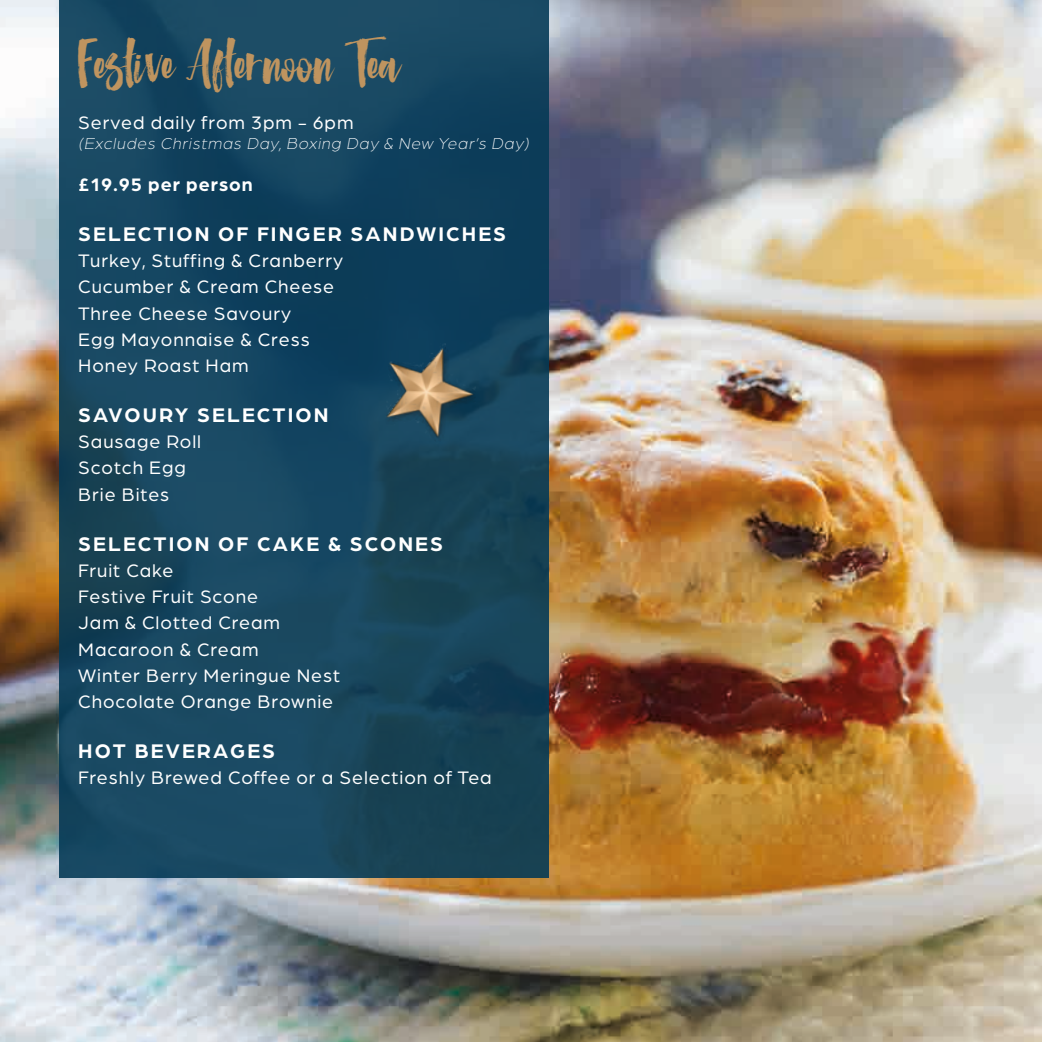
<style>
.page{position:relative;width:1042px;height:1042px;background:#fff}
.page>*{position:absolute;margin:0;border:0;box-sizing:border-box;transform-origin:0 0}
.t1{font:47.25px "Glamz";color:#bf945f}
.t2{font:700 21px "Arboria";letter-spacing:.1em;color:#fff}
.t3{font:19.25px/26.2px "Arboria";letter-spacing:.05em;color:#fff}
.t4{font:700 19.25px "Arboria";letter-spacing:.05em;color:#fff}
.t5{font:italic 300 16.8px "Arboria";color:#fff}
</style>
<div class="page">
<img style="left:0;top:0;width:1042px;height:1042px">
<div style="left:59px;top:0;width:489px;height:877px;background:linear-gradient(to bottom,#134461,#19455b)"></div>
<img style="left:377px;top:325px;width:102px;height:139px">
<h1 class="t1" style="left:78px;top:35px;width:321px">Festive Afternoon Tea</h1>
<p class="t3" style="left:78px;top:109px;width:277px">Served daily from 3pm - 6pm</p>
<p class="t5" style="left:78px;top:133px;width:455px">(Excludes Christmas Day, Boxing Day &amp; New Year’s Day)</p>
<p class="t4" style="left:78px;top:171px;width:176px">£19.95 per person</p>
<p class="t2" style="left:78px;top:219px;width:429px">SELECTION OF FINGER SANDWICHES</p>
<p class="t3" style="left:78px;top:247px;width:266px">Turkey, Stuffing &amp; Cranberry<br>Cucumber &amp; Cream Cheese<br>Three Cheese Savoury<br>Egg Mayonnaise &amp; Cress<br>Honey Roast Ham</p>
<p class="t2" style="left:78px;top:400px;width:252px">SAVOURY SELECTION</p>
<p class="t3" style="left:78px;top:428px;width:124px">Sausage Roll<br>Scotch Egg<br>Brie Bites</p>
<p class="t2" style="left:78px;top:529px;width:366px">SELECTION OF CAKE &amp; SCONES</p>
<p class="t3" style="left:78px;top:556px;width:263px">Fruit Cake<br>Festive Fruit Scone<br>Jam &amp; Clotted Cream<br>Macaroon &amp; Cream<br>Winter Berry Meringue Nest<br>Chocolate Orange Brownie</p>
<p class="t2" style="left:78px;top:736px;width:198px">HOT BEVERAGES</p>
<p class="t3" style="left:78px;top:764px;width:415px">Freshly Brewed Coffee or a Selection of Tea</p>
</div>
